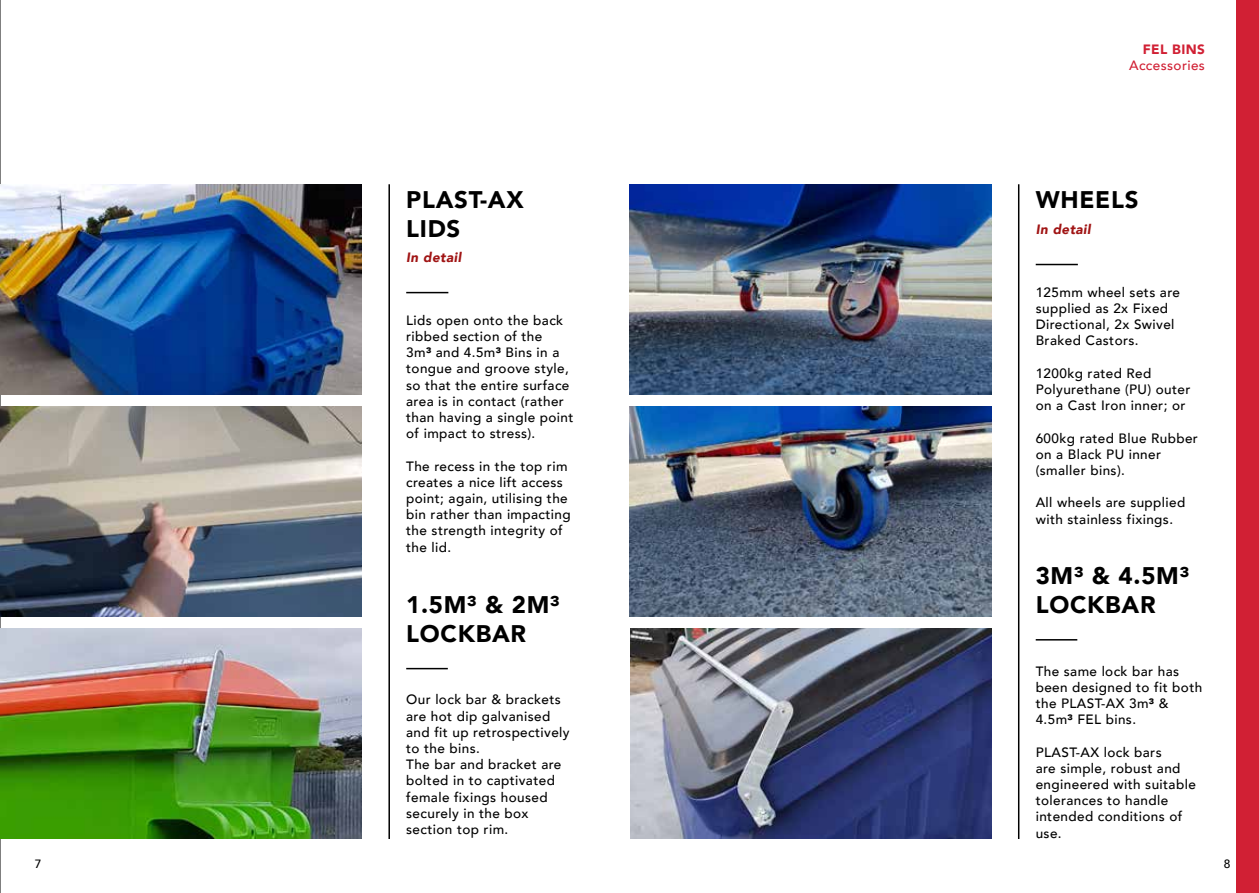
<style>
.page{position:relative;width:1259px;height:893px;background:#fff}
.page>*{position:absolute;margin:0;border:0;box-sizing:border-box;transform-origin:0 0}
.t1{font:900 24px/28.8px "Avenir";letter-spacing:.03em;color:#000}
.t2{font:500 13.5px/16.2px "Avenir";letter-spacing:.03em;color:#000}
.t3{font:italic 900 13.5px "Avenir";letter-spacing:.03em;color:#a01414}
.t4{font:500 13.5px "Avenir";letter-spacing:.03em;color:#d12034}
.t5{font:900 13.5px "Avenir";letter-spacing:.03em;color:#d12034}
.t6{font:500 12px "Avenir";color:#000}
.s1{font-weight:900}
</style>
<div class="page">
<hr style="left:0;top:0;width:1px;height:893px;background:#000">
<img style="left:0;top:629px;width:362px;height:210px">
<hr style="left:406px;top:668px;width:42px;height:1px;background:#000">
<hr style="left:388px;top:184px;width:2px;height:655px;background:#000">
<img style="left:0;top:184px;width:362px;height:210px">
<img style="left:0;top:406px;width:362px;height:211px">
<hr style="left:406px;top:292px;width:42px;height:1px;background:#000">
<div style="left:1236px;top:0;width:23px;height:893px;background:#d12034"></div>
<hr style="left:1018px;top:184px;width:1px;height:655px;background:#000">
<img style="left:630px;top:629px;width:361px;height:210px">
<img style="left:629px;top:184px;width:362px;height:210px">
<img style="left:629px;top:406px;width:362px;height:210px">
<hr style="left:1035px;top:264px;width:43px;height:1px;background:#000">
<hr style="left:1035px;top:639px;width:42px;height:2px;background:#000">
<h1 class="t1" style="left:406px;top:185px;width:119px">PLAST-AX<br>LIDS</h1>
<p class="t3" style="left:406px;top:246px;width:56px">In detail</p>
<p class="t2" style="left:406px;top:311px;width:169px">Lids open onto the back ribbed section of the<br>3m<span class="s1">³</span> and 4.5m<span class="s1">³</span> Bins in a tongue and groove style, so that the entire surface area is in contact (rather than having a single point of impact to stress).</p>
<p class="t2" style="left:406px;top:457px;width:166px">The recess in the top rim creates a nice lift access point; again, utilising the bin rather than impacting the strength integrity of the lid.</p>
<h1 class="t1" style="left:406px;top:590px;width:155px">1.5M³ &amp; 2M³<br>LOCKBAR</h1>
<p class="t2" style="left:406px;top:691px;width:165px">Our lock bar &amp; brackets are hot dip galvanised and fit up retrospectively to the bins.<br>The bar and bracket are bolted in to captivated female fixings housed securely in the box section top rim.</p>
<p class="t5" style="left:1142px;top:38px;width:64px">FEL BINS</p>
<p class="t4" style="left:1129px;top:54px;width:77px">Accessories</p>
<h1 class="t1" style="left:1035px;top:185px;width:104px">WHEELS</h1>
<p class="t3" style="left:1035px;top:218px;width:56px">In detail</p>
<p class="t2" style="left:1035px;top:283px;width:146px">125mm wheel sets are supplied as 2x Fixed<br>Directional, 2x Swivel<br>Braked Castors.</p>
<p class="t2" style="left:1035px;top:364px;width:156px">1200kg rated Red<br>Polyurethane (PU) outer on a Cast Iron inner; or</p>
<p class="t2" style="left:1035px;top:429px;width:164px">600kg rated Blue Rubber on a Black PU inner (smaller bins).</p>
<p class="t2" style="left:1035px;top:494px;width:151px">All wheels are supplied with stainless fixings.</p>
<h1 class="t1" style="left:1035px;top:561px;width:155px">3M³ &amp; 4.5M³<br>LOCKBAR</h1>
<p class="t2" style="left:1035px;top:662px;width:168px">The same lock bar has been designed to fit both the PLAST-AX 3m<span class="s1">³</span> &amp;<br>4.5m<span class="s1">³</span> FEL bins.</p>
<p class="t2" style="left:1035px;top:743px;width:162px">PLAST-AX lock bars<br>are simple, robust and engineered with suitable tolerances to handle intended conditions of use.</p>
<p class="t6" style="left:35px;top:854px;width:8px">7</p>
<p class="t6" style="left:1223px;top:854px;width:8px">8</p>
</div>
